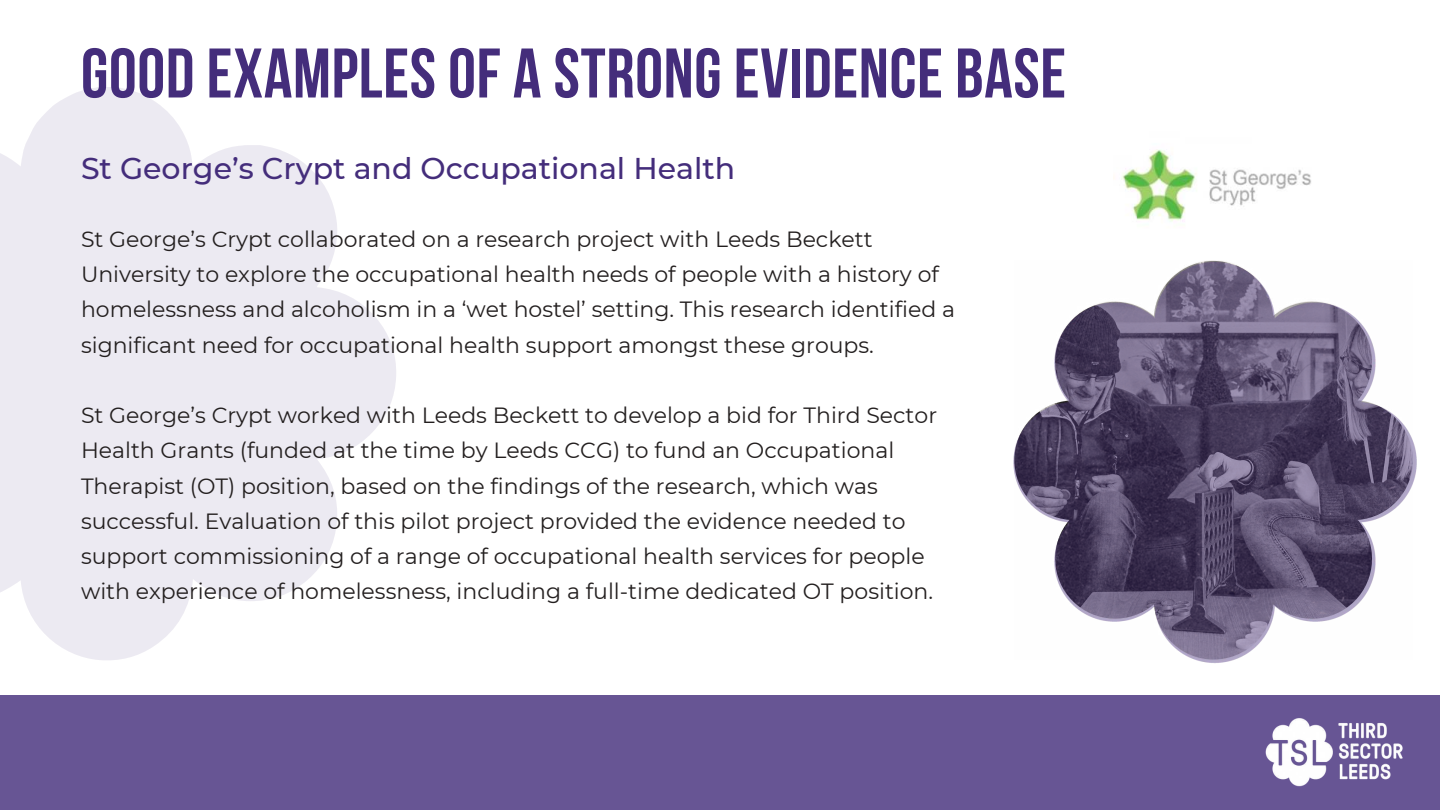
<style>
.page{position:relative;width:1440px;height:810px;background:#fff}
.page>*{position:absolute;margin:0;border:0;box-sizing:border-box;transform-origin:0 0}
.t1{font:70px "Bebas Neue Cyrillic";letter-spacing:.01em;color:#442d7b}
.t2{font:500 30px "Montserrat";color:#442d7b}
.t3{font:22px/35.2px "Montserrat";color:#231f1f}
</style>
<div class="page">
<svg style="left:0;top:87px;width:396px;height:573px;fill:#eceaf2"></svg>
<div style="left:0;top:695px;width:1440px;height:115px;background:#675594"></div>
<img style="left:1265px;top:718px;width:138px;height:69px">
<img style="left:1013px;top:260px;width:404px;height:403px">
<img style="left:1121px;top:149px;width:190px;height:73px">
<h1 class="t1" style="left:81px;top:35px;width:987px">GOOD EXAMPLES OF A STRONG EVIDENCE BASE</h1>
<h2 class="t2" style="left:81px;top:147px;width:656px">St George’s Crypt and Occupational Health</h2>
<p class="t3" style="left:81px;top:221px;width:876px">St George’s Crypt collaborated on a research project with Leeds Beckett University to explore the occupational health needs of people with a history of homelessness and alcoholism in a ‘wet hostel’ setting. This research identified a significant need for occupational health support amongst these groups.</p>
<p class="t3" style="left:81px;top:397px;width:858px">St George’s Crypt worked with Leeds Beckett to develop a bid for Third Sector Health Grants (funded at the time by Leeds CCG) to fund an Occupational Therapist (OT) position, based on the findings of the research, which was successful. Evaluation of this pilot project provided the evidence needed to support commissioning of a range of occupational health services for people with experience of homelessness, including a full-time dedicated OT position.</p>
</div>
